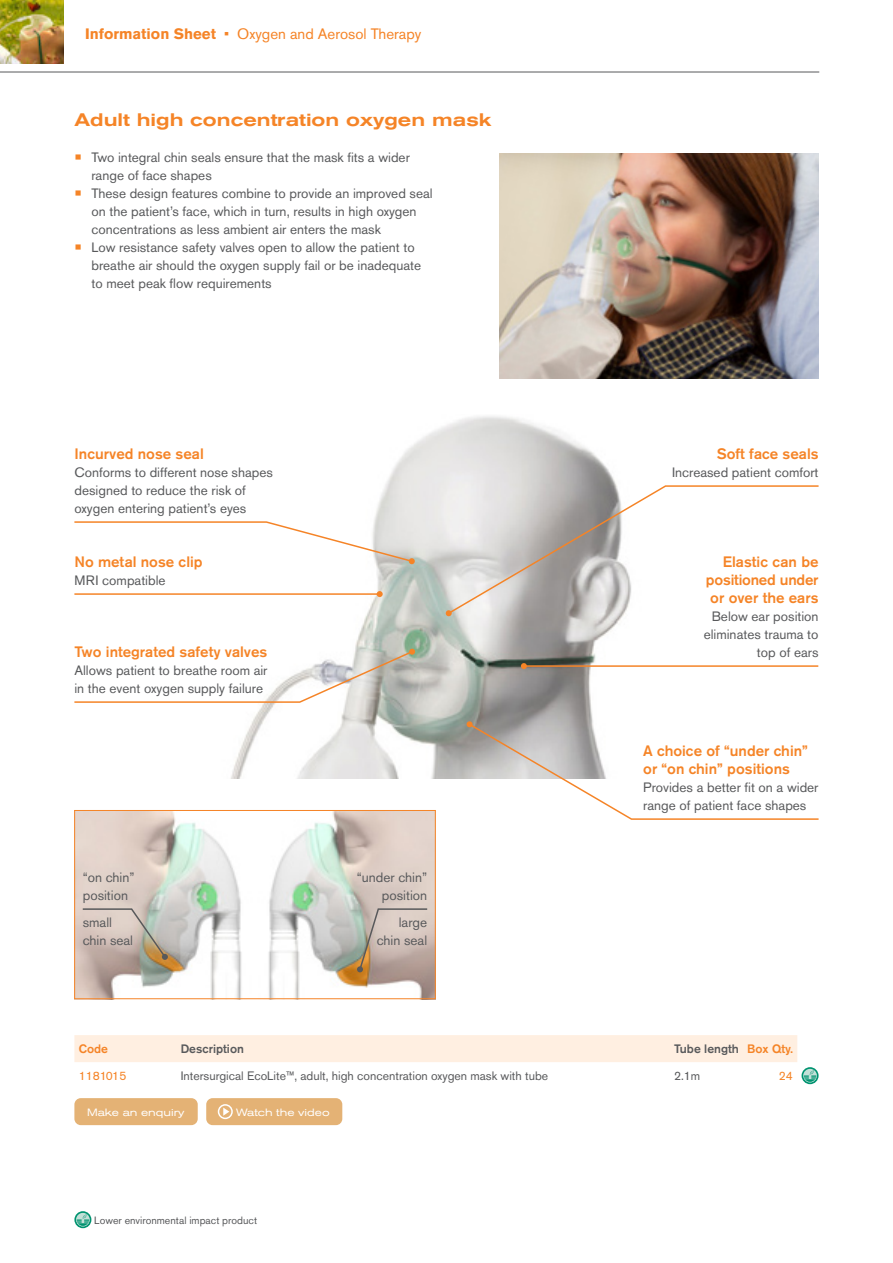
<style>
.page{position:relative;width:893px;height:1263px;background:#fff}
.page>*{position:absolute;margin:0;border:0;box-sizing:border-box;transform-origin:0 0}
.t1{font:500 expanded 18px "Akzidenz Grotesk Pro";color:#f58427}
.t2{font:500 15px/18px "Akzidenz Grotesk Pro";color:#f58427}
.t3{font:15px "Akzidenz Grotesk Pro";color:#f58427}
.t4{font:13.5px/18px "Akzidenz Grotesk Pro";color:#58595b}
.t5{font:12.15px "Akzidenz Grotesk Pro";color:#58595b}
.t6{font:500 12.15px "Akzidenz Grotesk Pro";color:#58595b}
.t7{font:12.15px "Akzidenz Grotesk Pro";color:#f58427}
.t8{font:500 12.15px "Akzidenz Grotesk Pro";color:#f58427}
.t9{font:10.5px "Akzidenz Grotesk Pro";color:#58595b}
.t10{font:expanded 10.5px "Akzidenz Grotesk Pro";color:#fff}
.s1{font-weight:700}
.s2{font-size:22.5px;color:#f58427}
.s3{color:#f58427}
</style>
<div class="page">
<hr style="left:0;top:72px;width:819px;height:1px;background:#58595b">
<img style="left:0;top:0;width:64px;height:63px">
<svg style="left:74px;top:1211px;width:17px;height:17px"></svg>
<img style="left:230px;top:416px;width:394px;height:363px">
<svg style="left:74px;top:521px;width:341px;height:43px"></svg>
<svg style="left:447px;top:485px;width:372px;height:130px"></svg>
<svg style="left:446px;top:610px;width:6px;height:6px"></svg>
<hr style="left:74px;top:593px;width:306px;height:2px;background:#f58427">
<svg style="left:377px;top:591px;width:6px;height:6px"></svg>
<hr style="left:524px;top:665px;width:294px;height:2px;background:#f58427">
<svg style="left:521px;top:663px;width:6px;height:6px"></svg>
<svg style="left:74px;top:649px;width:341px;height:55px"></svg>
<svg style="left:467px;top:721px;width:352px;height:99px"></svg>
<svg style="left:74px;top:1035px;width:745px;height:49px"></svg>
<img style="left:500px;top:153px;width:319px;height:225px">
<img style="left:76px;top:812px;width:358px;height:185px">
<div style="left:74px;top:810px;width:362px;height:189px;border:1px solid #f58427"></div>
<svg style="left:81px;top:908px;width:87px;height:52px"></svg>
<svg style="left:357px;top:908px;width:72px;height:64px"></svg>
<div style="left:74px;top:1098px;width:124px;height:27px;background:#e4b275;border-radius:6px"></div>
<div style="left:206px;top:1098px;width:136px;height:27px;background:#e4b275;border-radius:6px"></div>
<svg style="left:218px;top:1104px;width:15px;height:15px"></svg>
<p class="t3" style="left:85px;top:24px;width:338px"><span class="s1">Information Sheet</span> • Oxygen and Aerosol Therapy</p>
<h1 class="t1" style="left:74px;top:108px;width:419px">Adult high concentration oxygen mask</h1>
<p class="t4" style="left:91px;top:148px;width:320px;text-indent:-17px"><span class="s2">•</span> Two integral chin seals ensure that the mask fits a wider range of face shapes</p>
<p class="t4" style="left:91px;top:184px;width:343px;text-indent:-17px"><span class="s2">•</span> These design features combine to provide an improved seal on the patient’s face, which in turn, results in high oxygen concentrations as less ambient air enters the mask</p>
<p class="t4" style="left:91px;top:238px;width:331px;text-indent:-17px"><span class="s2">•</span> Low resistance safety valves open to allow the patient to breathe air should the oxygen supply fail or be inadequate to meet peak flow requirements</p>
<p class="t2" style="left:75px;top:445px;width:131px">Incurved nose seal</p>
<p class="t4" style="left:75px;top:463px;width:200px">Conforms to different nose shapes designed to reduce the risk of oxygen entering patient’s eyes</p>
<p class="t2" style="left:74px;top:553px;width:130px">No metal nose clip</p>
<p class="t4" style="left:74px;top:571px;width:93px">MRI compatible</p>
<p class="t2" style="left:74px;top:643px;width:194px">Two integrated safety valves</p>
<p class="t4" style="left:74px;top:661px;width:195px">Allows patient to breathe room air in the event oxygen supply failure</p>
<p class="t4" style="left:83px;top:868px;width:53px">“on chin” position</p>
<p class="t4" style="left:83px;top:913px;width:52px">small chin seal</p>
<p class="t4" style="left:357px;top:868px;width:72px;text-align:right">“under chin” position</p>
<p class="t4" style="left:377px;top:913px;width:52px;text-align:right">large chin seal</p>
<p class="t2" style="left:717px;top:445px;width:103px">Soft face seals</p>
<p class="t4" style="left:672px;top:463px;width:148px">Increased patient comfort</p>
<p class="t2" style="left:706px;top:553px;width:114px;text-align:right">Elastic can be positioned under or over the ears</p>
<p class="t4" style="left:704px;top:607px;width:116px;text-align:right">Below ear position eliminates trauma to top of ears</p>
<p class="t2" style="left:643px;top:742px;width:166px">A choice of “under chin” or “on chin” positions</p>
<p class="t4" style="left:643px;top:778px;width:177px">Provides a better fit on a wider range of patient face shapes</p>
<p class="t8" style="left:79px;top:1041px;width:31px">Code</p>
<p class="t6" style="left:181px;top:1041px;width:65px">Description</p>
<p class="t6" style="left:674px;top:1041px;width:121px">Tube length <span class="s3">Box Qty.</span></p>
<p class="t7" style="left:79px;top:1068px;width:49px">1181015</p>
<p class="t5" style="left:181px;top:1068px;width:369px">Intersurgical EcoLite™, adult, high concentration oxygen mask with tube</p>
<p class="t5" style="left:674px;top:1068px;width:28px">2.1m</p>
<p class="t7" style="left:779px;top:1068px;width:16px">24</p>
<p class="t10" style="left:87px;top:1105px;width:99px">Make an enquiry</p>
<p class="t10" style="left:236px;top:1105px;width:95px">Watch the video</p>
<p class="t9" style="left:94px;top:1214px;width:164px">Lower environmental impact product</p>
</div>
